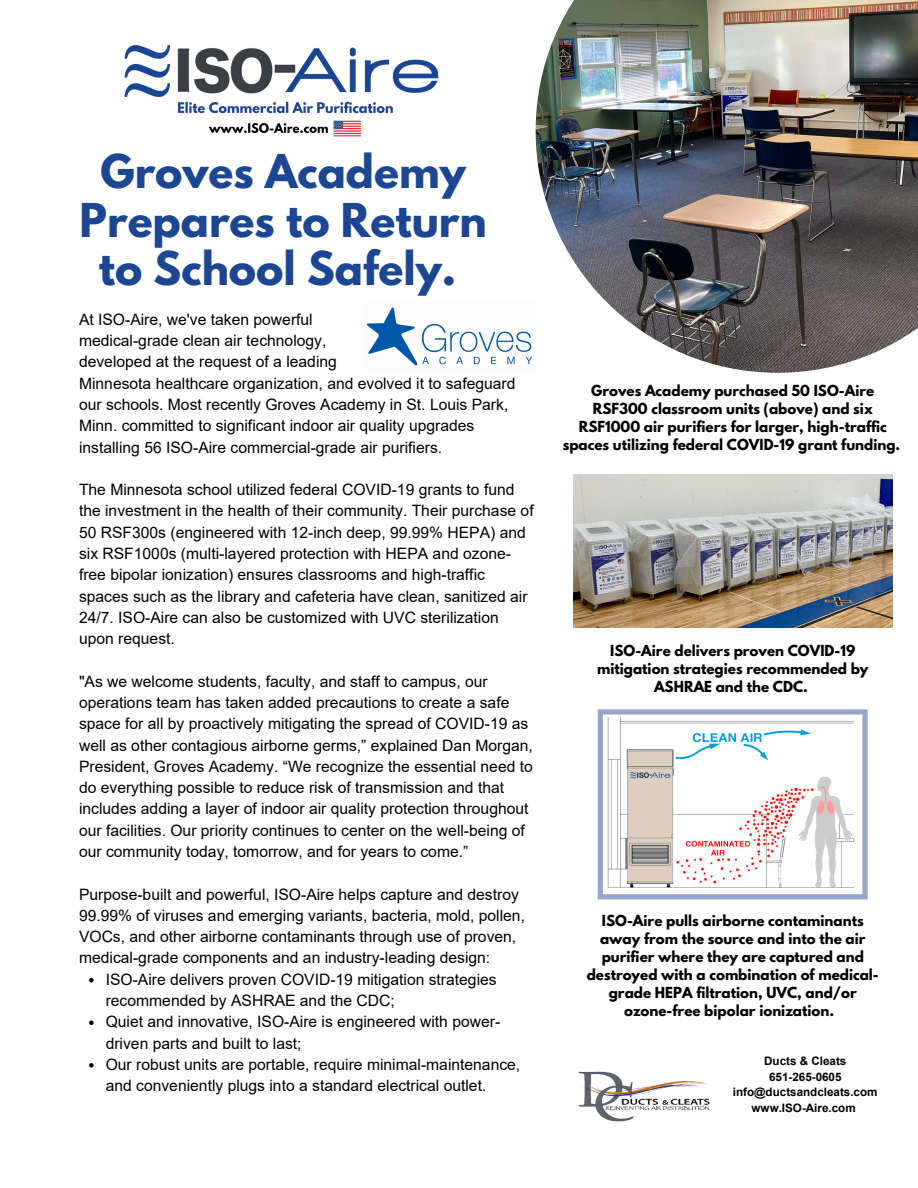
<style>
.page{position:relative;width:918px;height:1188px;background:#fff}
.page>*{position:absolute;margin:0;border:0;box-sizing:border-box;transform-origin:0 0}
.t1{font:700 41.25px/48.3px "League Spartan";color:#1c4692;text-align:center}
.t2{font:15.75px/21.3px "Arial";color:#000}
.t3{font:700 13.5px/18px "League Spartan";color:#000;text-align:center}
.t4{font:700 11.7px "Arial";color:#000}
</style>
<div class="page">
<img style="left:536px;top:0;width:382px;height:373px">
<svg style="left:89px;top:978px;width:5px;height:4px"></svg>
<svg style="left:89px;top:1021px;width:5px;height:4px"></svg>
<svg style="left:89px;top:1063px;width:5px;height:5px"></svg>
<img style="left:366px;top:307px;width:166px;height:59px">
<svg style="left:598px;top:709px;width:270px;height:190px"></svg>
<img style="left:578px;top:1071px;width:132px;height:51px">
<img style="left:574px;top:475px;width:318px;height:153px">
<img style="left:124px;top:45px;width:315px;height:92px">
<p class="t1" style="left:80px;top:153px;width:409px">Groves Academy<br>Prepares to Return to School Safely.</p>
<p class="t2" style="left:79px;top:309px;width:235px">At ISO-Aire, we've taken powerful</p>
<p class="t2" style="left:79px;top:330px;width:249px">medical-grade clean air technology,</p>
<p class="t2" style="left:79px;top:351px;width:259px">developed at the request of a leading</p>
<p class="t2" style="left:79px;top:373px;width:438px">Minnesota healthcare organization, and evolved it to safeguard our schools. Most recently Groves Academy in St. Louis Park, Minn. committed to significant indoor air quality upgrades installing 56 ISO-Aire commercial-grade air purifiers.</p>
<p class="t2" style="left:79px;top:479px;width:456px">The Minnesota school utilized federal COVID-19 grants to fund the investment in the health of their community. Their purchase of 50 RSF300s (engineered with 12-inch deep, 99.99% HEPA) and six RSF1000s (multi-layered protection with HEPA and ozone&shy;free bipolar ionization) ensures classrooms and high-traffic spaces such as the library and cafeteria have clean, sanitized air 24/7. ISO-Aire can also be customized with UVC sterilization upon request.</p>
<p class="t2" style="left:79px;top:671px;width:455px">"As we welcome students, faculty, and staff to campus, our operations team has taken added precautions to create a safe space for all by proactively mitigating the spread of COVID-19 as well as other contagious airborne germs,” explained Dan Morgan, President, Groves Academy. “We recognize the essential need to do everything possible to reduce risk of transmission and that includes adding a layer of indoor air quality protection throughout our facilities. Our priority continues to center on the well-being of our community today, tomorrow, and for years to come.”</p>
<p class="t2" style="left:79px;top:883px;width:448px">Purpose-built and powerful, ISO-Aire helps capture and destroy 99.99% of viruses and emerging variants, bacteria, mold, pollen, VOCs, and other airborne contaminants through use of proven, medical-grade components and an industry-leading design:</p>
<p class="t2" style="left:106px;top:969px;width:393px">ISO-Aire delivers proven COVID-19 mitigation strategies recommended by ASHRAE and the CDC;</p>
<p class="t2" style="left:106px;top:1011px;width:396px">Quiet and innovative, ISO-Aire is engineered with power&shy;driven parts and built to last;</p>
<p class="t2" style="left:106px;top:1054px;width:416px">Our robust units are portable, require minimal-maintenance, and conveniently plugs into a standard electrical outlet.</p>
<p class="t3" style="left:563px;top:384px;width:339px">Groves Academy purchased 50 ISO-Aire RSF300 classroom units (above) and six RSF1000 air purifiers for larger, high-traffic spaces utilizing federal COVID-19 grant funding.</p>
<p class="t3" style="left:597px;top:643px;width:273px">ISO-Aire delivers proven COVID-19 mitigation strategies recommended by<br>ASHRAE and the CDC.</p>
<p class="t3" style="left:587px;top:913px;width:294px">ISO-Aire pulls airborne contaminants away from the source and into the air purifier where they are captured and destroyed with a combination of medical&shy;grade HEPA filtration, UVC, and/or ozone-free bipolar ionization.</p>
<p class="t4" style="left:764px;top:1055px;width:84px">Ducts &amp; Cleats</p>
<p class="t4" style="left:769px;top:1070px;width:74px">651-265-0605</p>
<p class="t4" style="left:733px;top:1086px;width:146px">info@ductsandcleats.com</p>
<p class="t4" style="left:752px;top:1101px;width:106px">www.ISO-Aire.com</p>
</div>
